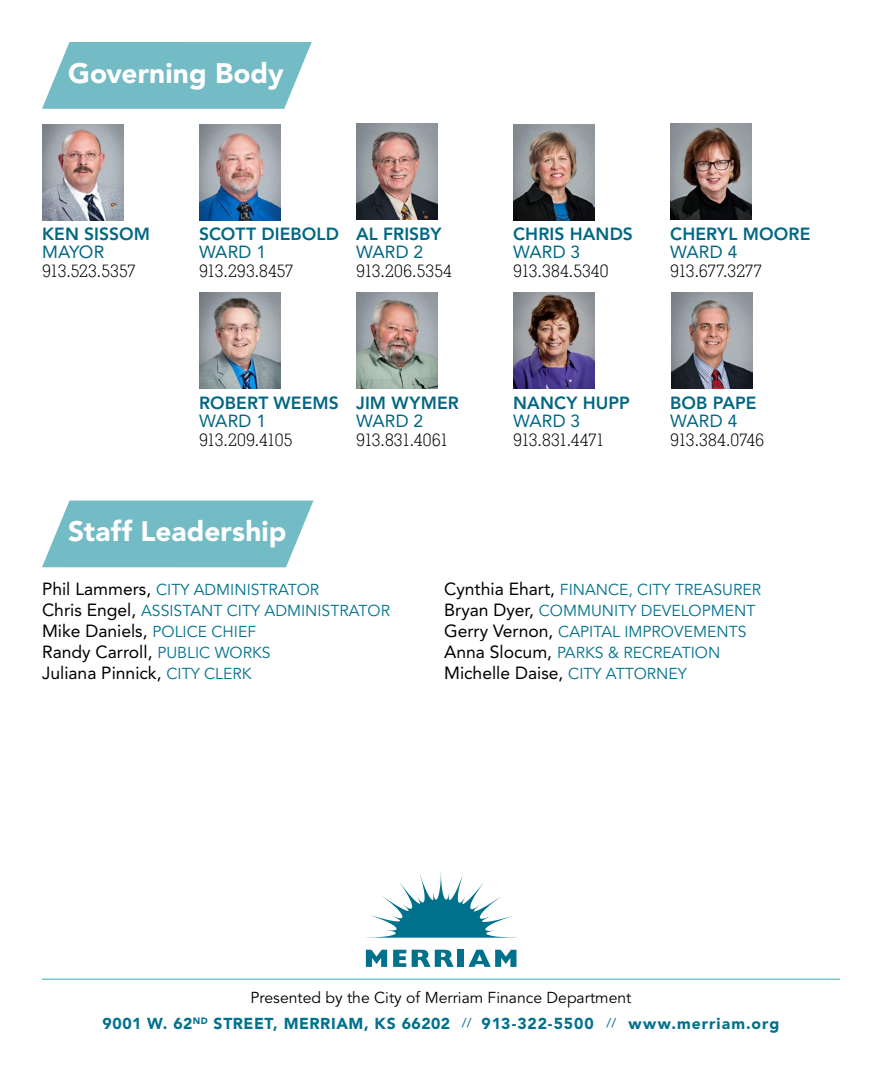
<style>
.page{position:relative;width:882px;height:1071px;background:#fff}
.page>*{position:absolute;margin:0;border:0;box-sizing:border-box;transform-origin:0 0}
.t1{font:900 28px "Avenir";letter-spacing:.005em;color:#fff}
.t2{font:17.5px/21px "Avenir";color:#000}
.t3{font:800 17.5px "Avenir";letter-spacing:.005em;color:#006782}
.t4{font:300 17.5px "Memphis";letter-spacing:-.01em;color:#000}
.t5{font:17.5px "Avenir";letter-spacing:.01em;color:#006782}
.t6{font:300 17.5px "Memphis";letter-spacing:-.05em;color:#000}
.t7{font:300 17.5px "Memphis";letter-spacing:-.045em;color:#000}
.t8{font:15.75px/21px "Avenir";color:#00718d}
.t9{font:900 15.75px "Avenir";letter-spacing:.045em;color:#00718d}
.t10{font:15.75px "Avenir";color:#000}
.s1{font-size:17.5px;color:#000}
.s2{font-size:15.75px;color:#00718d}
.s3{font-weight:500;font-size:12.25px}
</style>
<div class="page">
<svg style="left:42px;top:42px;width:270px;height:67px;background:#81c2cb"></svg>
<svg style="left:42px;top:501px;width:271px;height:66px;background:#80c1ca"></svg>
<svg style="left:366px;top:872px;width:150px;height:66px"></svg>
<svg style="left:366px;top:950px;width:21px;height:17px"></svg>
<svg style="left:412px;top:950px;width:42px;height:17px"></svg>
<svg style="left:468px;top:950px;width:48px;height:17px"></svg>
<svg style="left:393px;top:950px;width:13px;height:17px"></svg>
<div style="left:458px;top:950px;width:6px;height:17px;background:#00718d"></div>
<img style="left:671px;top:293px;width:81px;height:95px">
<img style="left:356px;top:124px;width:82px;height:96px">
<img style="left:199px;top:293px;width:81px;height:96px">
<img style="left:513px;top:124px;width:81px;height:96px">
<img style="left:356px;top:293px;width:81px;height:96px">
<img style="left:199px;top:124px;width:81px;height:96px">
<img style="left:513px;top:293px;width:81px;height:96px">
<img style="left:670px;top:124px;width:81px;height:96px">
<img style="left:42px;top:124px;width:81px;height:96px">
<hr style="left:42px;top:979px;width:798px;height:1px;background:#34abb7">
<h1 class="t1" style="left:68px;top:56px;width:217px">Governing Body</h1>
<p class="t3" style="left:42px;top:223px;width:109px">KEN SISSOM</p>
<p class="t5" style="left:42px;top:242px;width:64px">MAYOR</p>
<p class="t4" style="left:42px;top:260px;width:95px">913.523.5357</p>
<p class="t3" style="left:199px;top:223px;width:141px">SCOTT DIEBOLD</p>
<p class="t5" style="left:199px;top:242px;width:69px">WARD 1</p>
<p class="t4" style="left:199px;top:260px;width:96px">913.293.8457</p>
<p class="t3" style="left:356px;top:223px;width:87px">AL FRISBY</p>
<p class="t5" style="left:356px;top:242px;width:69px">WARD 2</p>
<p class="t4" style="left:356px;top:260px;width:97px">913.206.5354</p>
<p class="t3" style="left:199px;top:392px;width:141px">ROBERT WEEMS</p>
<p class="t5" style="left:199px;top:411px;width:69px">WARD 1</p>
<p class="t7" style="left:199px;top:429px;width:95px">913.209.4105</p>
<p class="t3" style="left:356px;top:392px;width:104px">JIM WYMER</p>
<p class="t5" style="left:356px;top:411px;width:69px">WARD 2</p>
<p class="t6" style="left:356px;top:429px;width:94px">913.831.4061</p>
<h1 class="t1" style="left:68px;top:515px;width:220px">Staff Leadership</h1>
<p class="t3" style="left:513px;top:223px;width:121px">CHRIS HANDS</p>
<p class="t5" style="left:513px;top:242px;width:69px">WARD 3</p>
<p class="t4" style="left:513px;top:260px;width:97px">913.384.5340</p>
<p class="t3" style="left:670px;top:223px;width:142px">CHERYL MOORE</p>
<p class="t5" style="left:670px;top:242px;width:69px">WARD 4</p>
<p class="t4" style="left:670px;top:260px;width:93px">913.677.3277</p>
<p class="t3" style="left:513px;top:392px;width:118px">NANCY HUPP</p>
<p class="t5" style="left:513px;top:411px;width:69px">WARD 3</p>
<p class="t6" style="left:513px;top:429px;width:93px">913.831.4471</p>
<p class="t3" style="left:670px;top:392px;width:88px">BOB PAPE</p>
<p class="t5" style="left:670px;top:411px;width:69px">WARD 4</p>
<p class="t4" style="left:670px;top:429px;width:95px">913.384.0746</p>
<p class="t8" style="left:42px;top:580px;width:350px"><span class="s1">Phil Lammers,</span> CITY ADMINISTRATOR<br><span class="s1">Chris Engel,</span> ASSISTANT CITY ADMINISTRATOR</p>
<p class="t2" style="left:42px;top:621px;width:230px">Mike Daniels, <span class="s2">POLICE CHIEF<br></span>Randy Carroll, <span class="s2">PUBLIC WORKS<br></span>Juliana Pinnick, <span class="s2">CITY CLERK</span></p>
<p class="t8" style="left:444px;top:580px;width:318px"><span class="s1">Cynthia Ehart,</span> FINANCE, CITY TREASURER <span class="s1">Bryan Dyer,</span> COMMUNITY DEVELOPMENT <span class="s1">Gerry Vernon,</span> CAPITAL IMPROVEMENTS <span class="s1">Anna Slocum,</span> PARKS &amp; RECREATION</p>
<p class="t2" style="left:444px;top:663px;width:244px">Michelle Daise, <span class="s2">CITY ATTORNEY</span></p>
<p class="t10" style="left:251px;top:989px;width:382px">Presented by the City of Merriam Finance Department</p>
<p class="t9" style="left:102px;top:1014px;width:679px">9001 W. 62<sup>ND</sup> STREET, MERRIAM, KS 66202 <span class="s3">//</span> 913-322-5500 <span class="s3">//</span> www.merriam.org</p>
</div>
